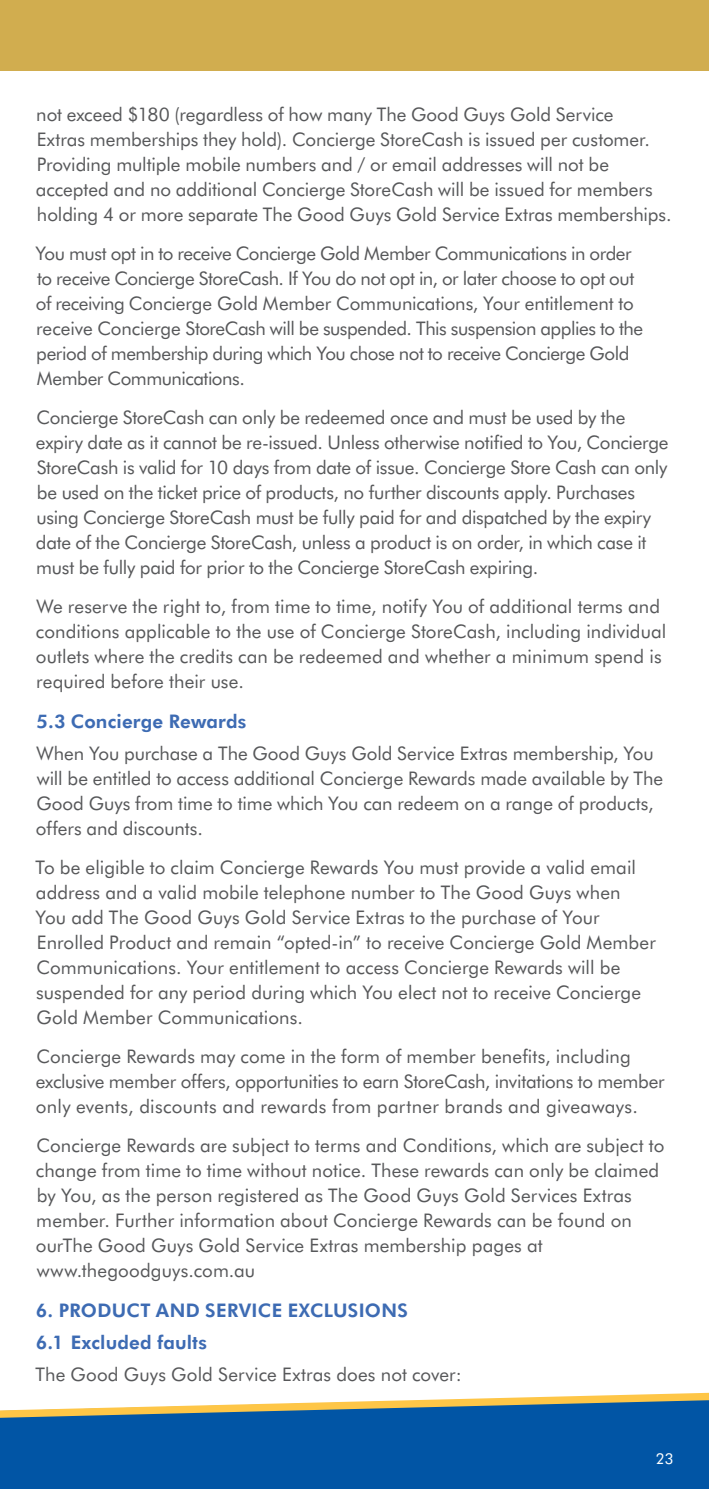
<style>
.page{position:relative;width:709px;height:1489px;background:#fff}
.page>*{position:absolute;margin:0;border:0;box-sizing:border-box;transform-origin:0 0}
.t1{font:18.75px/25px "Futura BT";color:#57585a}
.t2{font:18.75px/25px "Futura BT";letter-spacing:-.025em;color:#57585a}
.t3{font:800 18.75px/32px "Futura BT";letter-spacing:.015em;color:#3d6bb3}
.t4{font:15px "Futura BT";color:#fff}
</style>
<div class="page">
<div style="left:0;top:1417px;width:709px;height:71px;background:#0155a5"></div>
<svg style="left:0;top:1392px;width:709px;height:25px"></svg>
<div style="left:0;top:0;width:709px;height:71px;background:#d1ad4f"></div>
<p class="t1" style="left:36px;top:101px;width:637px">not exceed $180 (regardless of how many The Good Guys Gold Service<br>Extras memberships they hold). Concierge StoreCash is issued per customer.<br>Providing multiple mobile numbers and / or email addresses will not be accepted and no additional Concierge StoreCash will be issued for members holding 4 or more separate The Good Guys Gold Service Extras memberships.</p>
<p class="t2" style="left:36px;top:240px;width:609px">You must opt in to receive Concierge Gold Member Communications in order to receive Concierge StoreCash. If You do not opt in, or later choose to opt out of receiving Concierge Gold Member Communications, Your entitlement to receive Concierge StoreCash will be suspended. This suspension applies to the period of membership during which You chose not to receive Concierge Gold Member Communications.</p>
<p class="t1" style="left:36px;top:405px;width:634px">Concierge StoreCash can only be redeemed once and must be used by the expiry date as it cannot be re-issued. Unless otherwise notified to You, Concierge StoreCash is valid for 10 days from date of issue. Concierge Store Cash can only be used on the ticket price of products, no further discounts apply. Purchases using Concierge StoreCash must be fully paid for and dispatched by the expiry date of the Concierge StoreCash, unless a product is on order, in which case it must be fully paid for prior to the Concierge StoreCash expiring.</p>
<p class="t1" style="left:36px;top:594px;width:632px">We reserve the right to, from time to time, notify You of additional terms and conditions applicable to the use of Concierge StoreCash, including individual outlets where the credits can be redeemed and whether a minimum spend is required before their use.</p>
<p class="t3" style="left:37px;top:704px;width:211px">5.3 Concierge Rewards</p>
<p class="t1" style="left:36px;top:740px;width:629px">When You purchase a The Good Guys Gold Service Extras membership, You will be entitled to access additional Concierge Rewards made available by The Good Guys from time to time which You can redeem on a range of products, offers and discounts.</p>
<p class="t1" style="left:35px;top:854px;width:622px">To be eligible to claim Concierge Rewards You must provide a valid email address and a valid mobile telephone number to The Good Guys when<br>You add The Good Guys Gold Service Extras to the purchase of Your Enrolled Product and remain “opted-in” to receive Concierge Gold Member Communications. Your entitlement to access Concierge Rewards will be suspended for any period during which You elect not to receive Concierge Gold Member Communications.</p>
<p class="t1" style="left:36px;top:1043px;width:630px">Concierge Rewards may come in the form of member benefits, including exclusive member offers, opportunities to earn StoreCash, invitations to member only events, discounts and rewards from partner brands and giveaways.</p>
<p class="t1" style="left:36px;top:1132px;width:630px">Concierge Rewards are subject to terms and Conditions, which are subject to change from time to time without notice. These rewards can only be claimed by You, as the person registered as The Good Guys Gold Services Extras member. Further information about Concierge Rewards can be found on ourThe Good Guys Gold Service Extras membership pages at www.thegoodguys.com.au</p>
<p class="t3" style="left:36px;top:1293px;width:373px">6. PRODUCT AND SERVICE EXCLUSIONS<br>6.1 Excluded faults</p>
<p class="t1" style="left:35px;top:1361px;width:428px">The Good Guys Gold Service Extras does not cover:</p>
<p class="t4" style="left:656px;top:1449px;width:19px">23</p>
</div>
